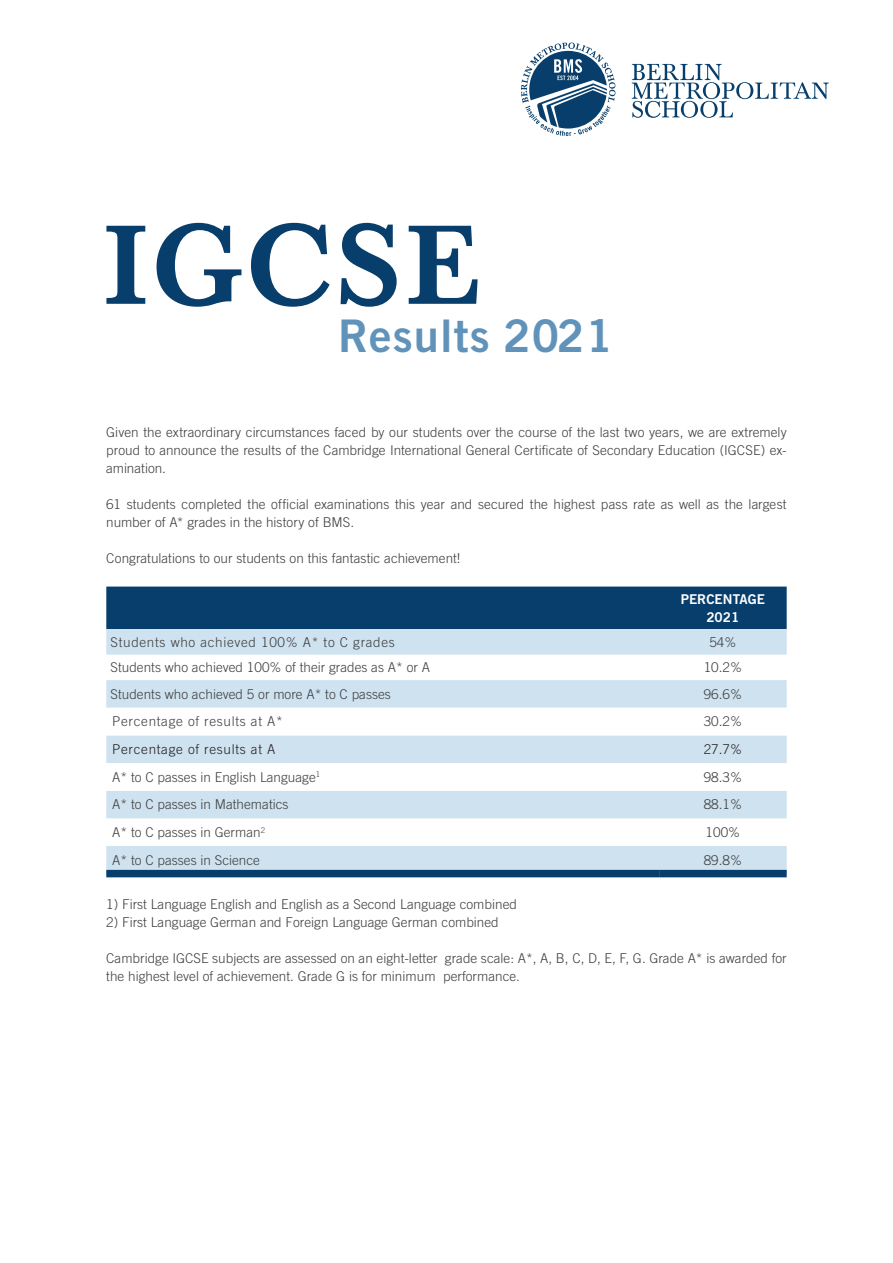
<style>
.page{position:relative;width:893px;height:1263px;background:#fff}
.page>*{position:absolute;margin:0;border:0;box-sizing:border-box;transform-origin:0 0}
.t1{font:500 117px "Baskerville LT";letter-spacing:.025em;color:#073e6b}
.t2{font:45px "Trade Gothic Bold Two";letter-spacing:.025em;color:#6193ba}
.t3{font:300 13.5px/18px "Trade Gothic LT Std";color:#3e3e3f}
.t4{font:300 13.5px "Trade Gothic LT Std";letter-spacing:.05em;color:#3e3e3f}
.t5{font:300 13.5px "Trade Gothic LT Std";letter-spacing:.05em;color:#231f20}
.t6{font:13.5px/18px "Trade Gothic LT Std Bd 2";color:#fff;text-align:center}
</style>
<div class="page">
<div style="left:106px;top:586px;width:681px;height:43px;background:#073e6b"></div>
<svg style="left:106px;top:629px;width:681px;height:241px;fill:#cfe2f0"></svg>
<svg style="left:106px;top:708px;width:681px;height:83px"></svg>
<div style="left:106px;top:870px;width:553px;height:7px;background:#073e6b"></div>
<div style="left:659px;top:870px;width:128px;height:7px;background:#073e6b"></div>
<svg style="left:632px;top:64px;width:197px;height:54px"></svg>
<svg style="left:521px;top:43px;width:95px;height:93px"></svg>
<h1 class="t1" style="left:102px;top:196px;width:380px">IGCSE</h1>
<h2 class="t2" style="left:338px;top:308px;width:276px">Results 2021</h2>
<p class="t3" style="left:106px;top:423px;width:682px;text-align:justify">Given the extraordinary circumstances faced by our students over the course of the last two years, we are extremely proud to announce the results of the Cambridge International General Certificate of Secondary Education (IGCSE) ex&shy;amination.</p>
<p class="t3" style="left:106px;top:495px;width:682px">61 students completed the official examinations this year and secured the highest pass rate as well as the largest number of A* grades in the history of BMS.</p>
<p class="t3" style="left:106px;top:549px;width:355px">Congratulations to our students on this fantastic achievement!</p>
<p class="t6" style="left:681px;top:590px;width:86px">PERCENTAGE<br>2021</p>
<p class="t4" style="left:111px;top:634px;width:286px">Students who achieved 100% A* to C grades</p>
<p class="t3" style="left:709px;top:633px;width:29px">54%</p>
<p class="t3" style="left:111px;top:658px;width:321px">Students who achieved 100% of their grades as A* or A</p>
<p class="t3" style="left:704px;top:658px;width:40px">10.2%</p>
<p class="t3" style="left:111px;top:685px;width:282px">Students who achieved 5 or more A* to C passes</p>
<p class="t3" style="left:704px;top:685px;width:40px">96.6%</p>
<p class="t4" style="left:112px;top:714px;width:172px">Percentage of results at A*</p>
<p class="t3" style="left:704px;top:712px;width:40px">30.2%</p>
<p class="t5" style="left:112px;top:741px;width:165px">Percentage of results at A</p>
<p class="t5" style="left:704px;top:741px;width:40px">27.7%</p>
<p class="t3" style="left:112px;top:768px;width:209px">A* to C passes in English Language<sup>1</sup></p>
<p class="t3" style="left:704px;top:768px;width:40px">98.3%</p>
<p class="t3" style="left:112px;top:795px;width:178px">A* to C passes in Mathematics</p>
<p class="t3" style="left:704px;top:795px;width:40px">88.1%</p>
<p class="t3" style="left:112px;top:823px;width:154px">A* to C passes in German<sup>2</sup></p>
<p class="t3" style="left:706px;top:823px;width:36px">100%</p>
<p class="t3" style="left:112px;top:851px;width:149px">A* to C passes in Science</p>
<p class="t3" style="left:704px;top:851px;width:40px">89.8%</p>
<p class="t3" style="left:106px;top:895px;width:412px">1) First Language English and English as a Second Language combined</p>
<p class="t3" style="left:106px;top:913px;width:394px">2) First Language German and Foreign Language German combined</p>
<p class="t3" style="left:106px;top:949px;width:682px">Cambridge IGCSE subjects are assessed on an eight-letter grade scale: A*, A, B, C, D, E, F, G. Grade A* is awarded for the highest level of achievement. Grade G is for minimum performance.</p>
</div>
